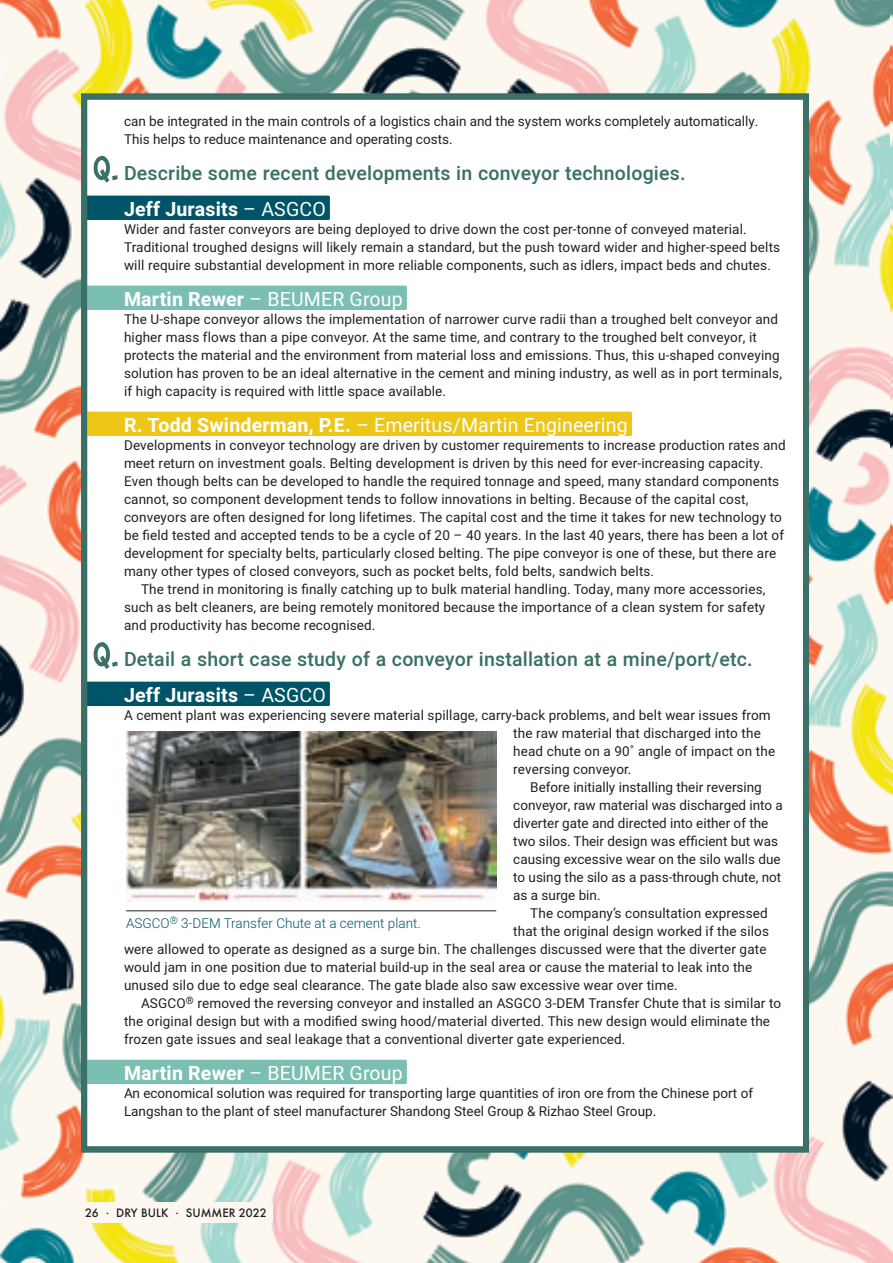
<style>
.page{position:relative;width:893px;height:1263px;background:#fff}
.page>*{position:absolute;margin:0;border:0;box-sizing:border-box;transform-origin:0 0}
.t1{font:500 19.5px/36px "Heebo";letter-spacing:.01em;color:#3b7068}
.t2{font:19.5px "Heebo";letter-spacing:.01em;color:#fff}
.t3{font:13.5px/18px "Heebo";letter-spacing:.01em;color:#231f20}
.t4{font:300 13.5px "Heebo";color:#005467}
.t5{font:500 11.25px "Futura";color:#231f20}
.s1{font-weight:700;color:#fff}
.s2{font-weight:400;color:#fff}
.s3{font-weight:700}
</style>
<div class="page">
<img style="left:0;top:0;width:893px;height:1263px">
<div style="left:81px;top:94px;width:728px;height:1058px;background:#fff"></div>
<div style="left:78px;top:1202px;width:195px;height:20px;background:#fcf8f0"></div>
<img style="left:891px;top:0;width:2px;height:623px">
<div style="left:86px;top:196px;width:244px;height:24px;background:#005467;border-radius:2px"></div>
<div style="left:86px;top:286px;width:321px;height:24px;background:#7bbfb2;border-radius:2px"></div>
<div style="left:86px;top:412px;width:546px;height:24px;background:#edc618;border-radius:2px"></div>
<div style="left:86px;top:682px;width:244px;height:24px;background:#005467;border-radius:2px"></div>
<div style="left:86px;top:1060px;width:321px;height:24px;background:#7bbfb2;border-radius:2px"></div>
<svg style="left:94px;top:642px;width:24px;height:27px"></svg>
<hr style="left:126px;top:910px;width:370px;height:1px;background:#231f20">
<img style="left:126px;top:731px;width:370px;height:171px">
<svg style="left:94px;top:156px;width:24px;height:26px"></svg>
<div style="left:81px;top:94px;width:728px;height:1058px;border:6px solid #3b7068"></div>
<p class="t3" style="left:124px;top:112px;width:636px">can be integrated in the main controls of a logistics chain and the system works completely automatically.<br>This helps to reduce maintenance and operating costs.</p>
<h1 class="t1" style="left:124px;top:155px;width:563px">Describe some recent developments in conveyor technologies.<br><span class="s1">Jeff Jurasits</span> <span class="s2">– ASGCO</span></h1>
<p class="t3" style="left:124px;top:220px;width:658px">Wider and faster conveyors are being deployed to drive down the cost per-tonne of conveyed material.<br>Traditional troughed designs will likely remain a standard, but the push toward wider and higher-speed belts will require substantial development in more reliable components, such as idlers, impact beds and chutes.</p>
<h1 class="t2" style="left:124px;top:286px;width:280px"><span class="s3">Martin Rewer</span> – BEUMER Group</h1>
<p class="t3" style="left:124px;top:310px;width:660px">The U-shape conveyor allows the implementation of narrower curve radii than a troughed belt conveyor and higher mass flows than a pipe conveyor. At the same time, and contrary to the troughed belt conveyor, it protects the material and the environment from material loss and emissions. Thus, this u-shaped conveying solution has proven to be an ideal alternative in the cement and mining industry, as well as in port terminals, if high capacity is required with little space available.</p>
<h1 class="t2" style="left:124px;top:412px;width:505px"><span class="s3">R. Todd Swinderman, P.E.</span> – Emeritus/Martin Engineering</h1>
<p class="t3" style="left:124px;top:436px;width:663px">Developments in conveyor technology are driven by customer requirements to increase production rates and</p>
<p class="t3" style="left:124px;top:454px;width:641px">meet return on investment goals. Belting development is driven by this need for ever-increasing capacity.</p>
<p class="t3" style="left:124px;top:472px;width:657px">Even though belts can be developed to handle the required tonnage and speed, many standard components</p>
<p class="t3" style="left:124px;top:490px;width:626px">cannot, so component development tends to follow innovations in belting. Because of the capital cost,</p>
<p class="t3" style="left:124px;top:508px;width:659px">conveyors are often designed for long lifetimes. The capital cost and the time it takes for new technology to</p>
<p class="t3" style="left:124px;top:526px;width:662px">be field tested and accepted tends to be a cycle of 20 – 40 years. In the last 40 years, there has been a lot of</p>
<p class="t3" style="left:124px;top:544px;width:654px">development for specialty belts, particularly closed belting. The pipe conveyor is one of these, but there are</p>
<p class="t3" style="left:124px;top:562px;width:532px">many other types of closed conveyors, such as pocket belts, fold belts, sandwich belts.</p>
<p class="t3" style="left:141px;top:580px;width:626px">The trend in monitoring is finally catching up to bulk material handling. Today, many more accessories,</p>
<p class="t3" style="left:124px;top:598px;width:643px">such as belt cleaners, are being remotely monitored because the importance of a clean system for safety</p>
<p class="t3" style="left:124px;top:616px;width:253px">and productivity has become recognised.</p>
<h1 class="t1" style="left:124px;top:641px;width:630px">Detail a short case study of a conveyor installation at a mine/port/etc.<br><span class="s1">Jeff Jurasits</span> <span class="s2">– ASGCO</span></h1>
<p class="t3" style="left:513px;top:706px;width:263px;text-indent:-389px">A cement plant was experiencing severe material spillage, carry-back problems, and belt wear issues from the raw material that discharged into the head chute on a 90˚ angle of impact on the reversing conveyor.</p>
<p class="t3" style="left:513px;top:778px;width:271px;text-indent:17px">Before initially installing their reversing conveyor, raw material was discharged into a diverter gate and directed into either of the two silos. Their design was efficient but was causing excessive wear on the silo walls due to using the silo as a pass-through chute, not as a surge bin.</p>
<p class="t3" style="left:530px;top:904px;width:239px">The company’s consultation expressed</p>
<p class="t3" style="left:513px;top:922px;width:257px">that the original design worked if the silos</p>
<p class="t3" style="left:124px;top:940px;width:644px">were allowed to operate as designed as a surge bin. The challenges discussed were that the diverter gate</p>
<p class="t3" style="left:124px;top:958px;width:630px">would jam in one position due to material build-up in the seal area or cause the material to leak into the</p>
<p class="t3" style="left:124px;top:976px;width:555px">unused silo due to edge seal clearance. The gate blade also saw excessive wear over time.</p>
<p class="t3" style="left:141px;top:994px;width:642px">ASGCO<sup>®</sup> removed the reversing conveyor and installed an ASGCO 3-DEM Transfer Chute that is similar to</p>
<p class="t3" style="left:124px;top:1012px;width:648px">the original design but with a modified swing hood/material diverted. This new design would eliminate the</p>
<p class="t3" style="left:124px;top:1030px;width:503px">frozen gate issues and seal leakage that a conventional diverter gate experienced.</p>
<h1 class="t2" style="left:124px;top:1060px;width:280px"><span class="s3">Martin Rewer</span> – BEUMER Group</h1>
<p class="t3" style="left:124px;top:1084px;width:631px">An economical solution was required for transporting large quantities of iron ore from the Chinese port of<br>Langshan to the plant of steel manufacturer Shandong Steel Group &amp; Rizhao Steel Group.</p>
<p class="t4" style="left:126px;top:914px;width:296px">ASGCO<sup>®</sup> 3-DEM Transfer Chute at a cement plant.</p>
<p class="t5" style="left:85px;top:1205px;width:183px">26 . DRY BULK . SUMMER 2022</p>
</div>
